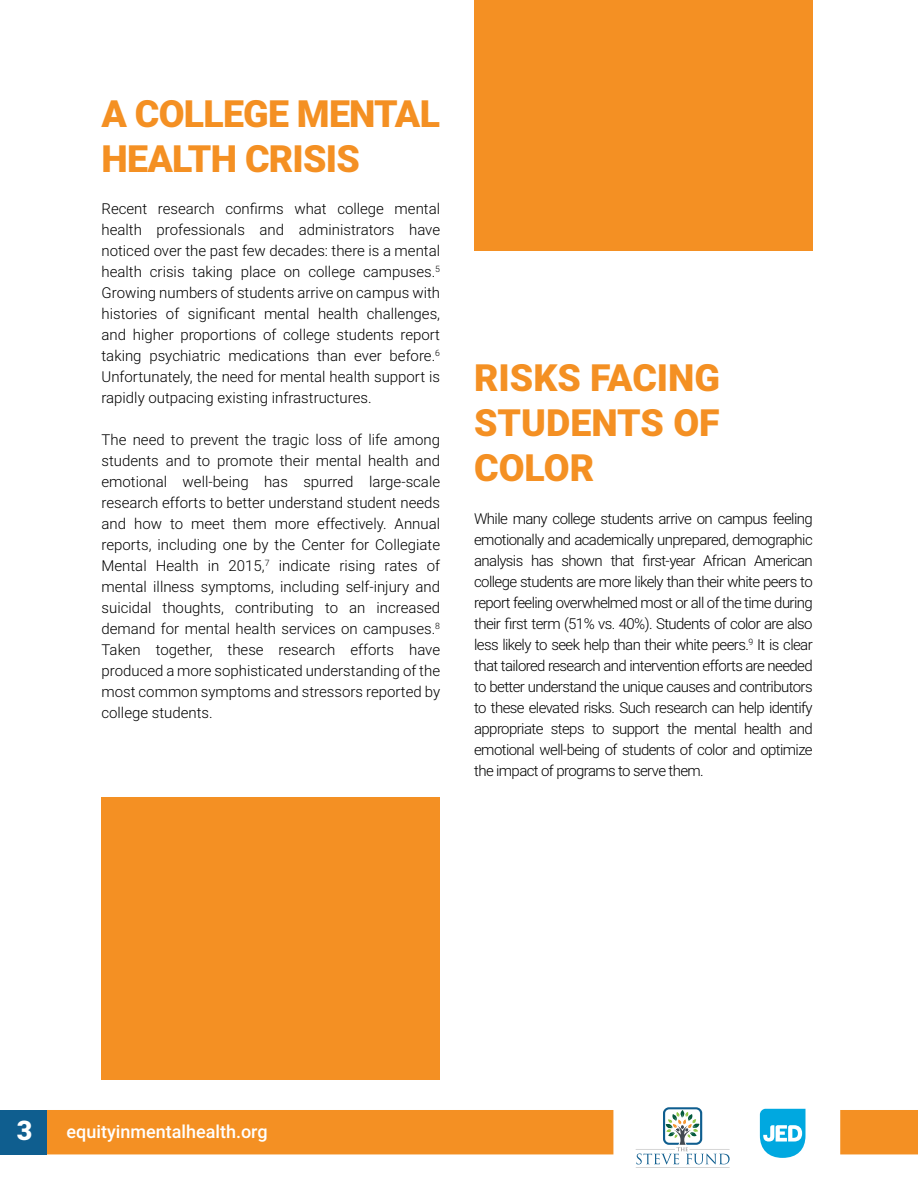
<style>
.page{position:relative;width:918px;height:1188px;background:#fff}
.page>*{position:absolute;margin:0;border:0;box-sizing:border-box;transform-origin:0 0}
.t1{font:900 37.5px/45px "Roboto";letter-spacing:-.02em;color:#f49023}
.t2{font:900 27px "Roboto";color:#fff}
.t3{font:500 18px "Roboto";color:#fff}
.t4{font:300 15px/21px "Roboto";color:#000101;text-align:justify}
</style>
<div class="page">
<div style="left:102px;top:797px;width:338px;height:283px;background:#f49023"></div>
<div style="left:474px;top:0;width:339px;height:250px;background:#f49023"></div>
<div style="left:47px;top:1110px;width:566px;height:44px;background:#f49023"></div>
<div style="left:840px;top:1110px;width:78px;height:44px;background:#f49023"></div>
<div style="left:0;top:1110px;width:47px;height:44px;background:#0f5e8f"></div>
<svg style="left:636px;top:1107px;width:94px;height:61px"></svg>
<svg style="left:760px;top:1109px;width:45px;height:49px"></svg>
<h1 class="t1" style="left:102px;top:90px;width:340px">A COLLEGE MENTAL<br>HEALTH CRISIS</h1>
<p class="t4" style="left:102px;top:198px;width:340px">Recent research confirms what college mental health professionals and administrators have noticed over the past few decades: there is a mental health crisis taking place on college campuses.<sup>5<br></sup>Growing numbers of students arrive on campus with histories of significant mental health challenges, and higher proportions of college students report taking psychiatric medications than ever before.<sup>6<br></sup>Unfortunately, the need for mental health support is rapidly outpacing existing infrastructures.</p>
<p class="t4" style="left:102px;top:429px;width:340px">The need to prevent the tragic loss of life among students and to promote their mental health and emotional well-being has spurred large-scale research efforts to better understand student needs and how to meet them more effectively. Annual reports, including one by the Center for Collegiate Mental Health in 2015,<sup>7</sup> indicate rising rates of mental illness symptoms, including self-injury and suicidal thoughts, contributing to an increased demand for mental health services on campuses.<sup>8<br></sup>Taken together, these research efforts have produced a more sophisticated understanding of the most common symptoms and stressors reported by college students.</p>
<h1 class="t1" style="left:474px;top:354px;width:248px;text-align:justify">RISKS FACING STUDENTS OF COLOR</h1>
<p class="t4" style="left:474px;top:507px;width:340px">While many college students arrive on campus feeling emotionally and academically unprepared, demographic analysis has shown that first-year African American college students are more likely than their white peers to report feeling overwhelmed most or all of the time during their first term (51% vs. 40%). Students of color are also less likely to seek help than their white peers.<sup>9</sup> It is clear that tailored research and intervention efforts are needed to better understand the unique causes and contributors to these elevated risks. Such research can help identify appropriate steps to support the mental health and emotional well-being of students of color and optimize the impact of programs to serve them.</p>
<h2 class="t2" style="left:17px;top:1112px;width:17px">3</h2>
<p class="t3" style="left:67px;top:1119px;width:203px">equityinmentalhealth.org</p>
</div>
